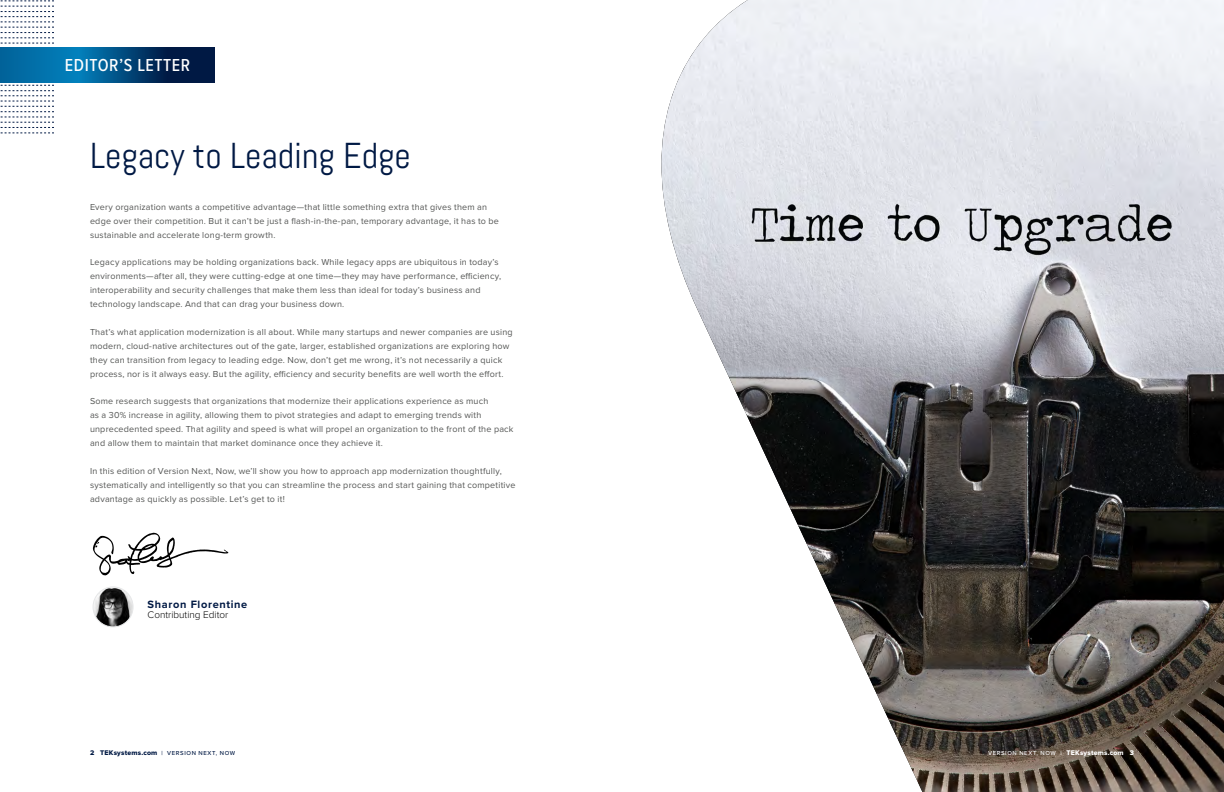
<style>
.page{position:relative;width:1224px;height:792px;background:#fff}
.page>*{position:absolute;margin:0;border:0;box-sizing:border-box;transform-origin:0 0}
.t1{font:36px "Abel";color:#001944}
.t2{font:500 18px "Proxima Nova Cond";letter-spacing:.03em;color:#fff}
.t3{font:700 11px "Proxima Nova";letter-spacing:.06em;color:#001944}
.t4{font:300 10px "Proxima Nova";color:#000}
.t5{font:9px/14px "Proxima Nova";letter-spacing:.02em;color:#545554}
.t6{font:500 6px "Proxima Nova";letter-spacing:.105em;color:#001944}
.t7{font:500 6px "Proxima Nova";letter-spacing:.105em;color:#fff}
.s1{font-family:"Proxima Nova Extrabld";font-weight:400;font-size:7px}
</style>
<div class="page">
<svg style="left:0;top:1px;width:54px;height:133px"></svg>
<svg style="left:0;top:47px;width:215px;height:35px"></svg>
<img style="left:661px;top:0;width:563px;height:792px">
<img style="left:93px;top:587px;width:40px;height:40px;border-radius:20px">
<div style="left:93px;top:587px;width:40px;height:40px;border:1px solid #e6e7e8;border-radius:50%"></div>
<svg style="left:93px;top:533px;width:135px;height:42px"></svg>
<h2 class="t2" style="left:65px;top:52px;width:127px">EDITOR’S LETTER</h2>
<h1 class="t1" style="left:90px;top:133px;width:322px">Legacy to Leading Edge</h1>
<p class="t5" style="left:90px;top:199px;width:410px">Every organization wants a competitive advantage—that little something extra that gives them an edge over their competition. But it can’t be just a flash-in-the-pan, temporary advantage, it has to be sustainable and accelerate long-term growth.</p>
<p class="t5" style="left:90px;top:255px;width:413px">Legacy applications may be holding organizations back. While legacy apps are ubiquitous in today’s environments—after all, they were cutting-edge at one time—they may have performance, efficiency, interoperability and security challenges that make them less than ideal for today’s business and technology landscape. And that can drag your business down.</p>
<p class="t5" style="left:90px;top:324px;width:424px">That’s what application modernization is all about. While many startups and newer companies are using modern, cloud-native architectures out of the gate, larger, established organizations are exploring how they can transition from legacy to leading edge. Now, don’t get me wrong, it’s not necessarily a quick process, nor is it always easy. But the agility, efficiency and security benefits are well worth the effort.</p>
<p class="t5" style="left:90px;top:394px;width:425px">Some research suggests that organizations that modernize their applications experience as much<br>as a 30% increase in agility, allowing them to pivot strategies and adapt to emerging trends with unprecedented speed. That agility and speed is what will propel an organization to the front of the pack and allow them to maintain that market dominance once they achieve it.</p>
<p class="t5" style="left:90px;top:463px;width:427px">In this edition of Version Next, Now, we’ll show you how to approach app modernization thoughtfully, systematically and intelligently so that you can streamline the process and start gaining that competitive advantage as quickly as possible. Let’s get to it!</p>
<p class="t3" style="left:148px;top:596px;width:101px">Sharon Florentine</p>
<p class="t4" style="left:148px;top:607px;width:82px">Contributing Editor</p>
<p class="t6" style="left:90px;top:749px;width:147px"><span class="s1">2 TEKsystems.com</span> | VERSION NEXT, NOW</p>
<p class="t7" style="left:988px;top:749px;width:147px">VERSION NEXT, NOW | <span class="s1">TEKsystems.com 3</span></p>
</div>
